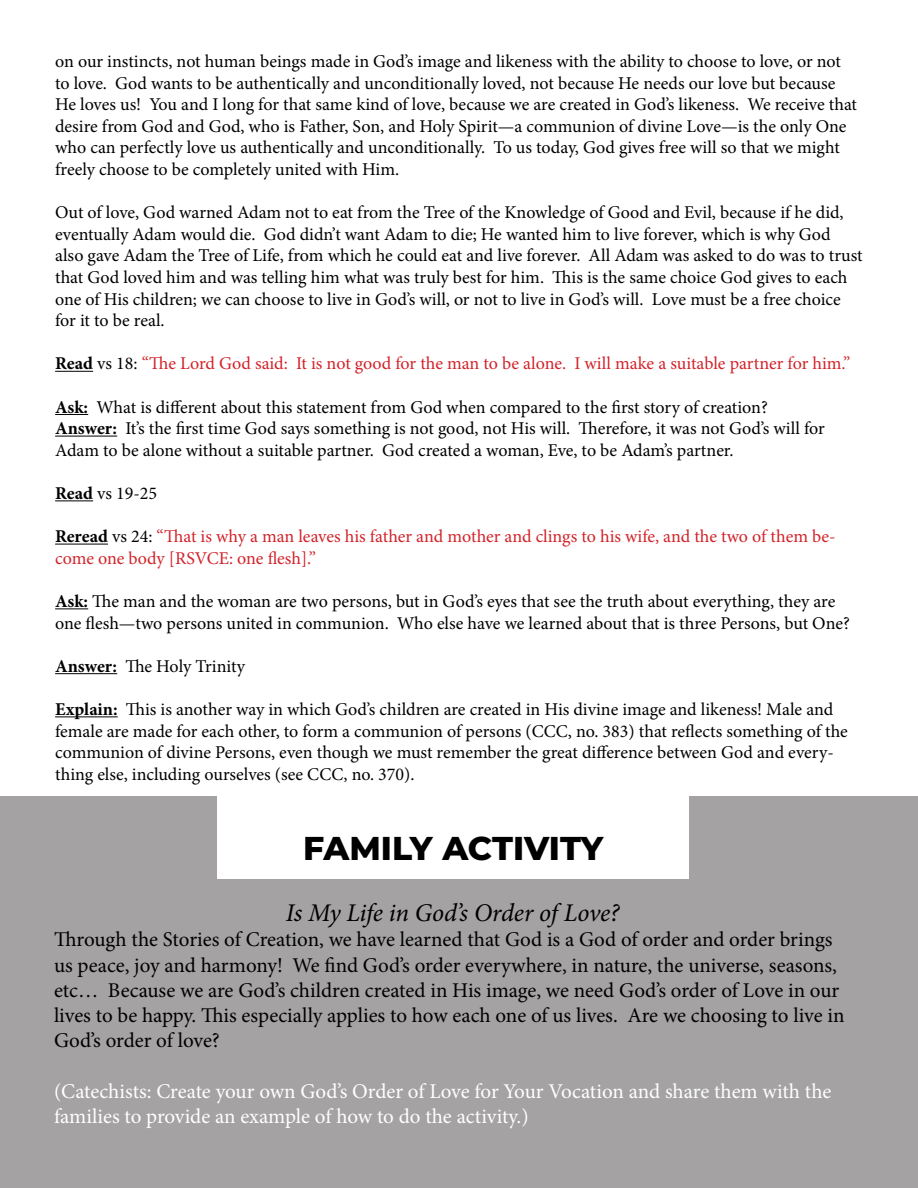
<style>
.page{position:relative;width:918px;height:1188px;background:#fff}
.page>*{position:absolute;margin:0;border:0;box-sizing:border-box;transform-origin:0 0}
.t1{font:800 33px "Montserrat";letter-spacing:-.005em;color:#000}
.t2{font:italic 25.5px "Minion Pro";letter-spacing:-.01em;color:#000}
.t3{font:21px/25.2px "Minion Pro";letter-spacing:-.005em;color:#000}
.t4{font:21px/25.2px "Minion Pro";letter-spacing:-.005em;color:#fff}
.t5{font:18px/21.6px "Minion Pro";letter-spacing:-.005em;color:#000}
.t6{font:18px/21.6px "Minion Pro";letter-spacing:-.005em;color:#d2232a}
.s1{font-weight:700;color:#000}
.s2{color:#000}
.s3{font-weight:700}
</style>
<div class="page">
<hr style="left:55px;top:371px;width:38px;height:1px;background:#000">
<hr style="left:55px;top:414px;width:33px;height:1px;background:#000">
<hr style="left:55px;top:436px;width:62px;height:1px;background:#000">
<hr style="left:55px;top:500px;width:38px;height:1px;background:#000">
<hr style="left:55px;top:544px;width:53px;height:1px;background:#000">
<hr style="left:55px;top:608px;width:33px;height:1px;background:#000">
<hr style="left:55px;top:673px;width:62px;height:1px;background:#000">
<hr style="left:55px;top:716px;width:63px;height:1px;background:#000">
<div style="left:0;top:796px;width:918px;height:392px;background:#a4a2a2"></div>
<div style="left:218px;top:796px;width:471px;height:83px;background:#fff"></div>
<p class="t5" style="left:55px;top:51px;width:803px">on our instincts, not human beings made in God’s image and likeness with the ability to choose to love, or not to love. God wants to be authentically and unconditionally loved, not because He needs our love but because He loves us! You and I long for that same kind of love, because we are created in God’s likeness. We receive that desire from God and God, who is Father, Son, and Holy Spirit—a communion of divine Love—is the only One who can perfectly love us authentically and unconditionally. To us today, God gives free will so that we might freely choose to be completely united with Him.</p>
<p class="t5" style="left:55px;top:202px;width:809px">Out of love, God warned Adam not to eat from the Tree of the Knowledge of Good and Evil, because if he did, eventually Adam would die. God didn’t want Adam to die; He wanted him to live forever, which is why God also gave Adam the Tree of Life, from which he could eat and live forever. All Adam was asked to do was to trust that God loved him and was telling him what was truly best for him. This is the same choice God gives to each one of His children; we can choose to live in God’s will, or not to live in God’s will. Love must be a free choice for it to be real.</p>
<p class="t6" style="left:55px;top:353px;width:797px"><span class="s1">Read</span> <span class="s2">vs 18:</span> “The Lord God said: It is not good for the man to be alone. I will make a suitable partner for him.”</p>
<p class="t5" style="left:55px;top:396px;width:771px"><span class="s3">Ask:</span> What is different about this statement from God when compared to the first story of creation?<br><span class="s3">Answer:</span> It’s the first time God says something is not good, not His will. Therefore, it was not God’s will for<br>Adam to be alone without a suitable partner. God created a woman, Eve, to be Adam’s partner.</p>
<p class="t5" style="left:55px;top:483px;width:104px"><span class="s3">Read</span> vs 19-25</p>
<p class="t6" style="left:55px;top:526px;width:782px"><span class="s1">Reread</span> <span class="s2">vs 24:</span> “That is why a man leaves his father and mother and clings to his wife, and the two of them be&shy;come one body [RSVCE: one flesh].”</p>
<p class="t5" style="left:55px;top:591px;width:796px"><span class="s3">Ask:</span> The man and the woman are two persons, but in God’s eyes that see the truth about everything, they are one flesh—two persons united in communion. Who else have we learned about that is three Persons, but One?</p>
<p class="t5" style="left:55px;top:655px;width:191px"><span class="s3">Answer:</span> The Holy Trinity</p>
<p class="t5" style="left:55px;top:699px;width:794px"><span class="s3">Explain:</span> This is another way in which God’s children are created in His divine image and likeness! Male and female are made for each other, to form a communion of persons (CCC, no. 383) that reflects something of the communion of divine Persons, even though we must remember the great difference between God and every&shy;thing else, including ourselves (see CCC, no. 370).</p>
<h1 class="t1" style="left:303px;top:824px;width:302px">FAMILY ACTIVITY</h1>
<h2 class="t2" style="left:286px;top:896px;width:335px">Is My Life in God’s Order of Love?</h2>
<p class="t3" style="left:54px;top:927px;width:792px">Through the Stories of Creation, we have learned that God is a God of order and order brings us peace, joy and harmony! We find God’s order everywhere, in nature, the universe, seasons, etc… Because we are God’s children created in His image, we need God’s order of Love in our lives to be happy. This especially applies to how each one of us lives. Are we choosing to live in God’s order of love?</p>
<p class="t4" style="left:54px;top:1078px;width:779px">(Catechists: Create your own God’s Order of Love for Your Vocation and share them with the families to provide an example of how to do the activity.)</p>
</div>
